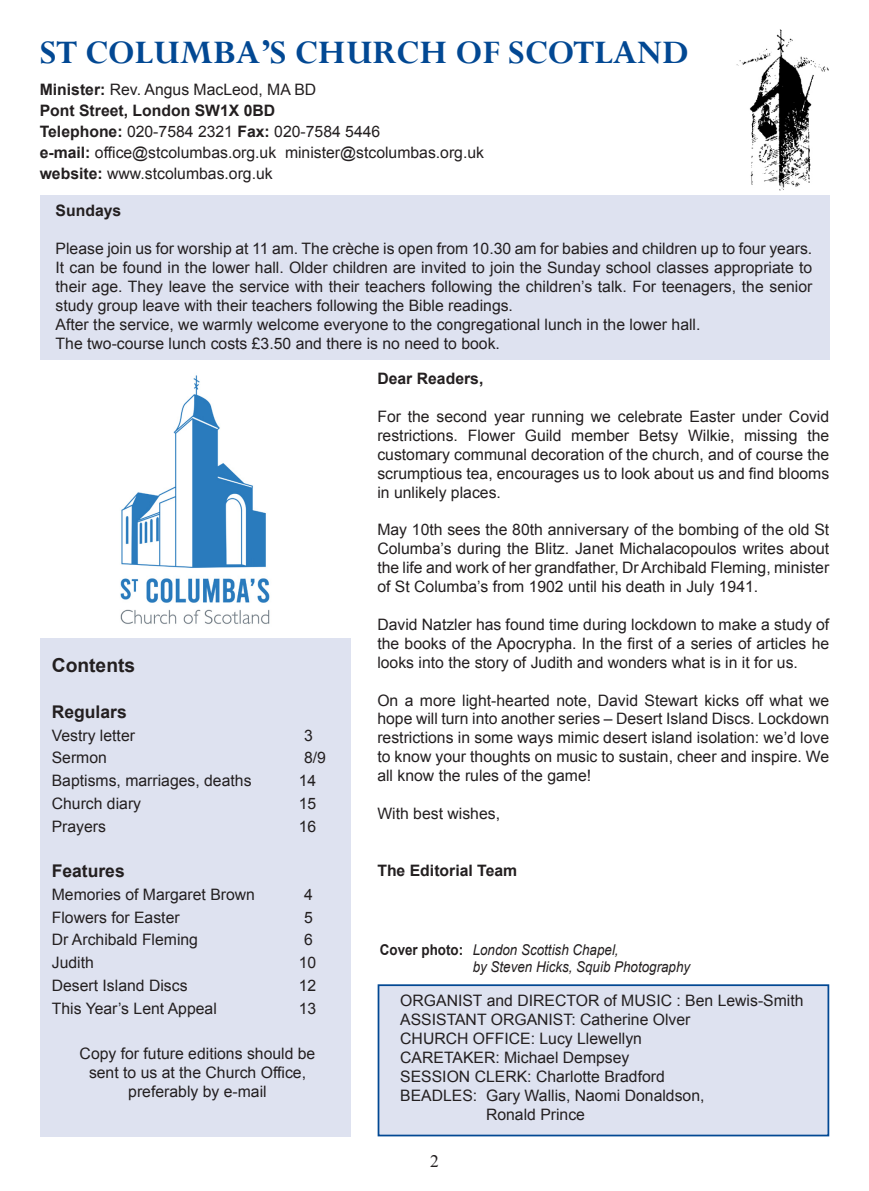
<style>
.page{position:relative;width:869px;height:1191px;background:#fff}
.page>*{position:absolute;margin:0;border:0;box-sizing:border-box;transform-origin:0 0}
.t1{font:700 36.75px "Perpetua";color:#024893}
.t2{font:700 19.25px "Arial";color:#231f20}
.t3{font:700 17.5px "Arial";color:#231f20}
.t4{font:17.5px "Times New Roman";color:#231f20}
.t5{font:15.75px/18.9px "Arial";color:#231f20;text-align:justify}
.t6{font:700 15.75px "Arial";color:#231f20}
.t7{font:italic 14.88px/16.6px "Arial";color:#231f20;scale:.9 1}
.s1{font-weight:700}
.s2{font-weight:700;font-style:normal}
</style>
<div class="page">
<div style="left:40px;top:196px;width:788px;height:164px;background:#dee2f0"></div>
<div style="left:40px;top:638px;width:310px;height:498px;background:#dee2f0"></div>
<div style="left:378px;top:985px;width:450px;height:150px;background:#dee2f0"></div>
<div style="left:377px;top:984px;width:451px;height:152px;border:2px solid #024893"></div>
<img style="left:736px;top:29px;width:93px;height:162px">
<img style="left:120px;top:375px;width:150px;height:249px">
<h1 class="t1" style="left:40px;top:29px;width:650px">ST COLUMBA’S CHURCH OF SCOTLAND</h1>
<p class="t5" style="left:40px;top:79px;width:445px;line-height:21px;text-align:left"><span class="s1">Minister:</span> Rev. Angus MacLeod, MA BD<br><span class="s1">Pont Street, London SW1X 0BD<br>Telephone:</span> 020-7584 2321 <span class="s1">Fax:</span> 020-7584 5446<br><span class="s1">e-mail:</span> office@stcolumbas.org.uk minister@stcolumbas.org.uk <span class="s1">website:</span> www.stcolumbas.org.uk</p>
<p class="t6" style="left:56px;top:200px;width:67px">Sundays</p>
<p class="t5" style="left:56px;top:239px;width:758px;text-align:left">Please join us for worship at 11 am. The crèche is open from 10.30 am for babies and children up to four years.<br>It can be found in the lower hall. Older children are invited to join the Sunday school classes appropriate to their age. They leave the service with their teachers following the children’s talk. For teenagers, the senior study group leave with their teachers following the Bible readings.<br>After the service, we warmly welcome everyone to the congregational lunch in the lower hall.<br>The two-course lunch costs £3.50 and there is no need to book.</p>
<p class="t2" style="left:52px;top:653px;width:85px">Contents</p>
<p class="t3" style="left:52px;top:700px;width:76px">Regulars</p>
<p class="t5" style="left:52px;top:726px;width:85px">Vestry letter</p>
<p class="t5" style="left:304px;top:726px;width:10px">3</p>
<p class="t5" style="left:52px;top:748px;width:57px">Sermon</p>
<p class="t5" style="left:304px;top:748px;width:23px">8/9</p>
<p class="t5" style="left:52px;top:771px;width:201px">Baptisms, marriages, deaths</p>
<p class="t5" style="left:298px;top:771px;width:19px">14</p>
<p class="t5" style="left:52px;top:794px;width:91px">Church diary</p>
<p class="t5" style="left:298px;top:794px;width:19px">15</p>
<p class="t5" style="left:52px;top:817px;width:56px">Prayers</p>
<p class="t5" style="left:298px;top:817px;width:19px">16</p>
<p class="t3" style="left:52px;top:859px;width:74px">Features</p>
<p class="t5" style="left:52px;top:885px;width:205px">Memories of Margaret Brown</p>
<p class="t5" style="left:304px;top:885px;width:10px">4</p>
<p class="t5" style="left:52px;top:908px;width:129px">Flowers for Easter</p>
<p class="t5" style="left:304px;top:908px;width:10px">5</p>
<p class="t5" style="left:52px;top:930px;width:148px">Dr Archibald Fleming</p>
<p class="t5" style="left:304px;top:930px;width:10px">6</p>
<p class="t5" style="left:52px;top:953px;width:44px">Judith</p>
<p class="t5" style="left:298px;top:953px;width:19px">10</p>
<p class="t5" style="left:52px;top:976px;width:137px">Desert Island Discs</p>
<p class="t5" style="left:298px;top:976px;width:19px">12</p>
<p class="t5" style="left:52px;top:999px;width:166px">This Year’s Lent Appeal</p>
<p class="t5" style="left:298px;top:999px;width:19px">13</p>
<p class="t5" style="left:80px;top:1044px;width:237px;text-align:center">Copy for future editions should be sent to us at the Church Office, preferably by e-mail</p>
<p class="t6" style="left:377px;top:368px;width:107px">Dear Readers,</p>
<p class="t5" style="left:377px;top:407px;width:453px">For the second year running we celebrate Easter under Covid restrictions. Flower Guild member Betsy Wilkie, missing the customary communal decoration of the church, and of course the scrumptious tea, encourages us to look about us and find blooms in unlikely places.</p>
<p class="t5" style="left:377px;top:520px;width:453px">May 10th sees the 80th anniversary of the bombing of the old St Columba’s during the Blitz. Janet Michalacopoulos writes about the life and work of her grandfather, Dr Archibald Fleming, minister of St Columba’s from 1902 until his death in July 1941.</p>
<p class="t5" style="left:377px;top:615px;width:453px">David Natzler has found time during lockdown to make a study of the books of the Apocrypha. In the first of a series of articles he looks into the story of Judith and wonders what is in it for us.</p>
<p class="t5" style="left:377px;top:690px;width:453px">On a more light-hearted note, David Stewart kicks off what we hope will turn into another series – Desert Island Discs. Lockdown restrictions in some ways mimic desert island isolation: we’d love to know your thoughts on music to sustain, cheer and inspire. We all know the rules of the game!</p>
<p class="t5" style="left:377px;top:804px;width:124px">With best wishes,</p>
<p class="t6" style="left:377px;top:859px;width:141px">The Editorial Team</p>
<p class="t7" style="left:472px;top:942px;width:243px;text-indent:-93px"><span class="s2">Cover photo:</span> London Scottish Chapel,<br>by Steven Hicks, Squib Photography</p>
<p class="t5" style="left:400px;top:991px;width:404px">ORGANIST and DIRECTOR of MUSIC : Ben Lewis-Smith</p>
<p class="t5" style="left:400px;top:1010px;width:291px">ASSISTANT ORGANIST: Catherine Olver</p>
<p class="t5" style="left:400px;top:1029px;width:243px">CHURCH OFFICE: Lucy Llewellyn</p>
<p class="t5" style="left:400px;top:1048px;width:231px">CARETAKER: Michael Dempsey</p>
<p class="t5" style="left:400px;top:1067px;width:266px">SESSION CLERK: Charlotte Bradford</p>
<p class="t5" style="left:400px;top:1086px;width:305px">BEADLES: Gary Wallis, Naomi Donaldson,</p>
<p class="t5" style="left:486px;top:1105px;width:100px">Ronald Prince</p>
<p class="t4" style="left:430px;top:1149px;width:10px">2</p>
</div>
